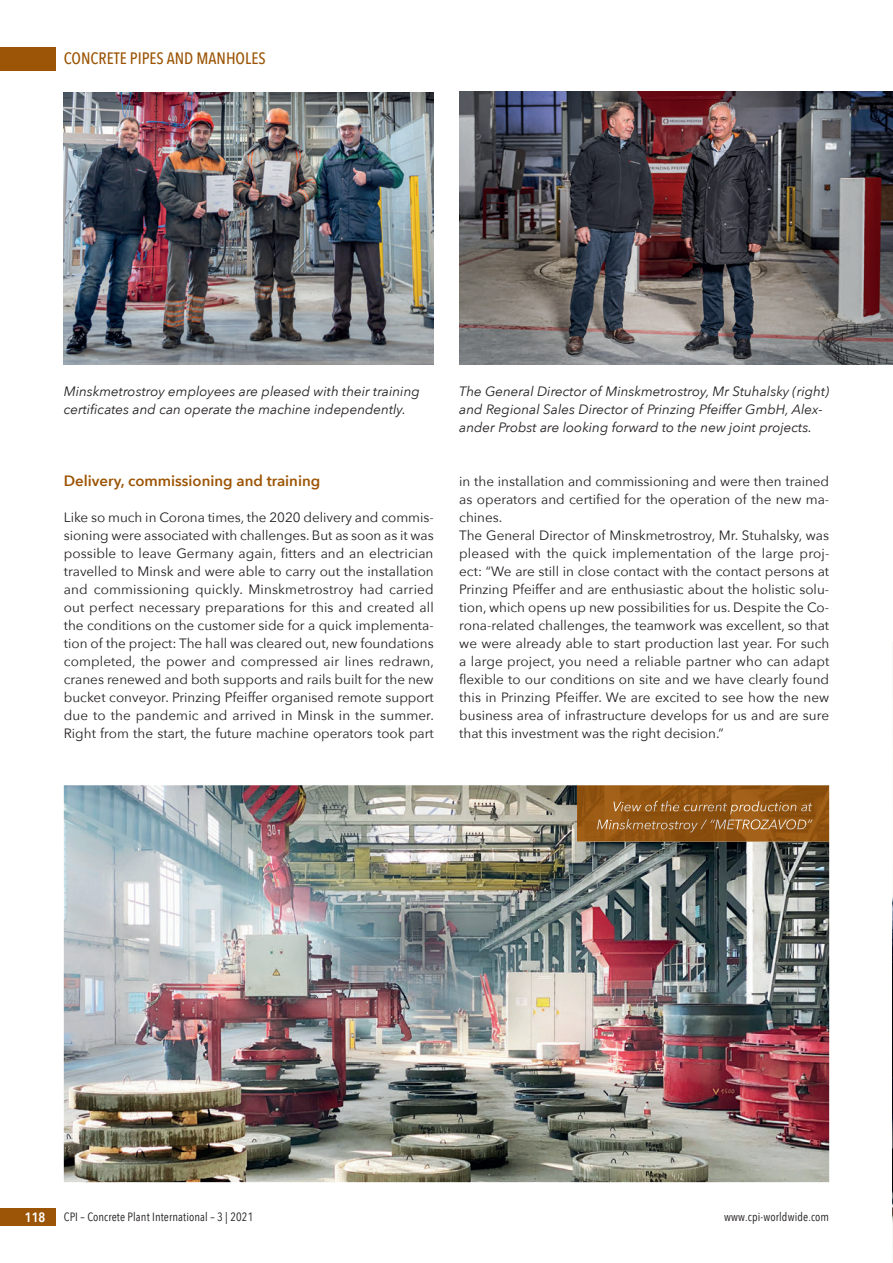
<style>
.page{position:relative;width:893px;height:1263px;background:#fff}
.page>*{position:absolute;margin:0;border:0;box-sizing:border-box;transform-origin:0 0}
.t1{font:500 16.5px "Avenir Next Condensed";color:#9c5506}
.t2{font:600 15px "Avenir Next";color:#9c5506}
.t3{font:13.5px/18px "Avenir Next";color:#231f20;text-align:justify}
.t4{font:italic 13.5px/18px "Avenir Next";color:#231f20}
.t5{font:600 13.5px "Avenir Next Condensed";color:#fff}
.t6{font:12px "Avenir Next Condensed";letter-spacing:.01em;color:#231f20}
</style>
<div class="page">
<div style="left:0;top:47px;width:55px;height:23px;background:#9c5506"></div>
<div style="left:0;top:1208px;width:55px;height:18px;background:#9c5506"></div>
<img style="left:459px;top:91px;width:434px;height:274px">
<img style="left:64px;top:92px;width:370px;height:273px">
<img style="left:64px;top:785px;width:765px;height:397px">
<img style="left:577px;top:785px;width:252px;height:57px">
<img style="left:613px;top:801px;width:199px;height:13px">
<img style="left:597px;top:819px;width:216px;height:13px">
<img style="left:892px;top:699px;width:1px;height:563px">
<hr style="left:892px;top:1190px;width:1px;height:43px;background:#edefed">
<p class="t1" style="left:64px;top:49px;width:203px">CONCRETE PIPES AND MANHOLES</p>
<p class="t4" style="left:64px;top:382px;width:358px">Minskmetrostroy employees are pleased with their training certificates and can operate the machine independently.</p>
<p class="t2" style="left:64px;top:468px;width:258px">Delivery, commissioning and training</p>
<p class="t3" style="left:64px;top:508px;width:372px">Like so much in Corona times, the 2020 delivery and commis&shy;sioning were associated with challenges. But as soon as it was possible to leave Germany again, fitters and an electrician travelled to Minsk and were able to carry out the installation and commissioning quickly. Minskmetrostroy had carried out perfect necessary preparations for this and created all the conditions on the customer side for a quick implementa&shy;tion of the project: The hall was cleared out, new foundations completed, the power and compressed air lines redrawn, cranes renewed and both supports and rails built for the new bucket conveyor. Prinzing Pfeiffer organised remote support due to the pandemic and arrived in Minsk in the summer.<br>Right from the start, the future machine operators took part</p>
<p class="t4" style="left:459px;top:382px;width:371px">The General Director of Minskmetrostroy, Mr Stuhalsky (right) and Regional Sales Director of Prinzing Pfeiffer GmbH, Alex&shy;ander Probst are looking forward to the new joint projects.</p>
<p class="t3" style="left:459px;top:472px;width:372px;text-align:left">in the installation and commissioning and were then trained as operators and certified for the operation of the new ma&shy;chines.<br>The General Director of Minskmetrostroy, Mr. Stuhalsky, was pleased with the quick implementation of the large proj&shy;ect: “We are still in close contact with the contact persons at Prinzing Pfeiffer and are enthusiastic about the holistic solu&shy;tion, which opens up new possibilities for us. Despite the Co&shy;rona-related challenges, the teamwork was excellent, so that we were already able to start production last year. For such a large project, you need a reliable partner who can adapt flexible to our conditions on site and we have clearly found this in Prinzing Pfeiffer. We are excited to see how the new business area of infrastructure develops for us and are sure that this investment was the right decision.”</p>
<p class="t5" style="left:25px;top:1206px;width:22px">118</p>
<p class="t6" style="left:64px;top:1207px;width:191px">CPI – Concrete Plant International – 3 | 2021</p>
<p class="t6" style="left:724px;top:1207px;width:107px">www.cpi-worldwide.com</p>
</div>
